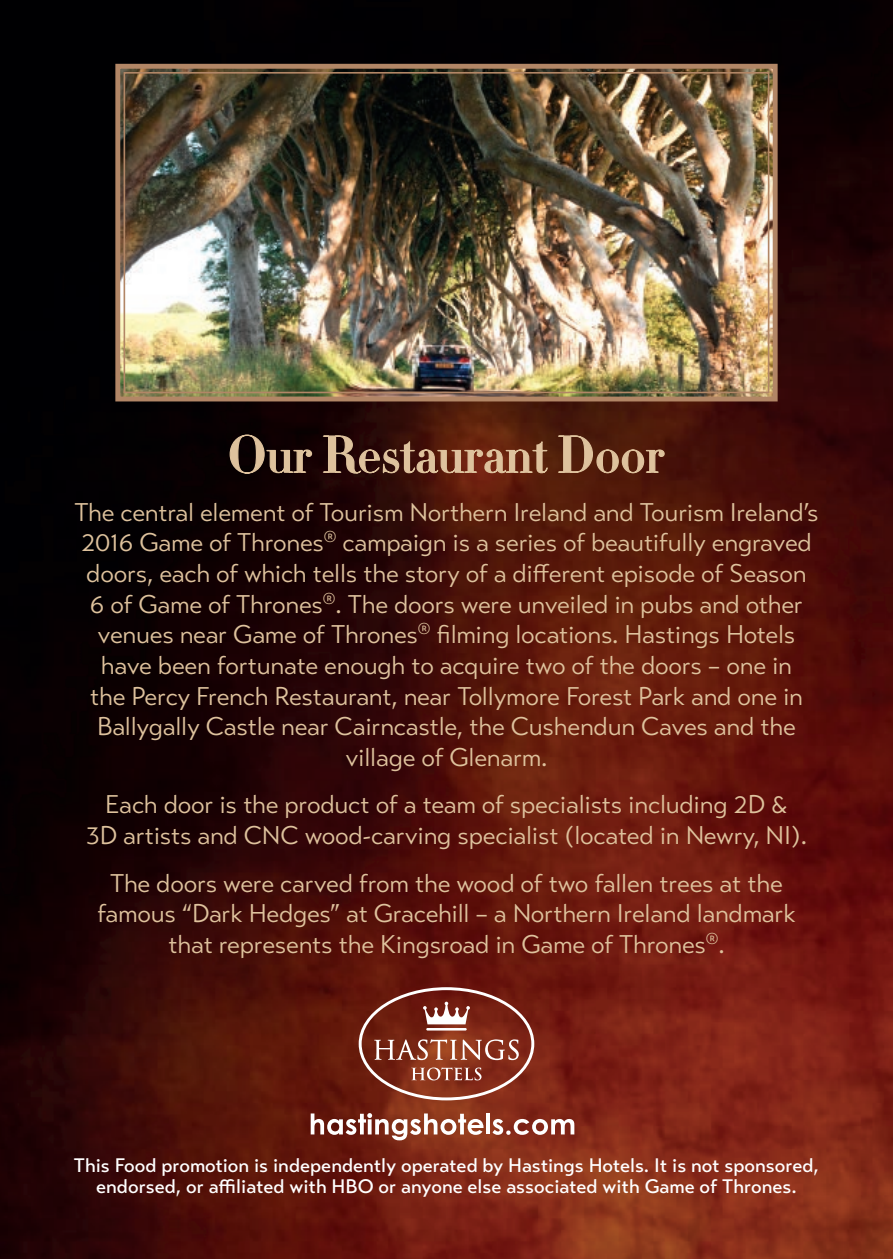
<style>
.page{position:relative;width:893px;height:1259px;background:#fff}
.page>*{position:absolute;margin:0;border:0;box-sizing:border-box;transform-origin:0 0}
.t1{font:51px "Didot HTF B96 Bold";color:#dec29d}
.t2{font:25.5px/30.6px "Transat Text Standard";letter-spacing:-.01em;color:#dec29d;text-align:center}
.t3{font:500 19.5px/21px "Transat Text";color:#fff;text-align:center}
</style>
<div class="page">
<img style="left:0;top:0;width:893px;height:1259px">
<svg style="left:311px;top:1113px;width:172px;height:27px"></svg>
<hr style="left:486px;top:1113px;width:4px;height:21px;background:#fff">
<svg style="left:492px;top:1119px;width:82px;height:15px"></svg>
<svg style="left:359px;top:987px;width:175px;height:113px;background:#8d4536"></svg>
<img style="left:113px;top:61px;width:667px;height:343px">
<div style="left:124px;top:72px;width:645px;height:321px;border:2px solid #b28666"></div>
<svg style="left:229px;top:434px;width:84px;height:40px;background:#2b1d18"></svg>
<svg style="left:322px;top:435px;width:226px;height:39px;background:#613222"></svg>
<svg style="left:557px;top:435px;width:108px;height:39px;background:#643420"></svg>
<h1 class="t1" style="left:228px;top:423px;width:439px">Our Restaurant Door</h1>
<p class="t2" style="left:74px;top:497px;width:746px">The central element of Tourism Northern Ireland and Tourism Ireland’s 2016 Game of Thrones<sup>®</sup> campaign is a series of beautifully engraved doors, each of which tells the story of a different episode of Season<br>6 of Game of Thrones<sup>®</sup>. The doors were unveiled in pubs and other venues near Game of Thrones<sup>®</sup> filming locations. Hastings Hotels have been fortunate enough to acquire two of the doors – one in<br>the Percy French Restaurant, near Tollymore Forest Park and one in Ballygally Castle near Cairncastle, the Cushendun Caves and the village of Glenarm.</p>
<p class="t2" style="left:86px;top:789px;width:723px">Each door is the product of a team of specialists including 2D &amp;<br>3D artists and CNC wood-carving specialist (located in Newry, NI).</p>
<p class="t2" style="left:97px;top:867px;width:700px">The doors were carved from the wood of two fallen trees at the famous “Dark Hedges” at Gracehill – a Northern Ireland landmark that represents the Kingsroad in Game of Thrones<sup>®</sup>.</p>
<p class="t3" style="left:74px;top:1155px;width:746px">This Food promotion is independently operated by Hastings Hotels. It is not sponsored, endorsed, or affiliated with HBO or anyone else associated with Game of Thrones.</p>
</div>
